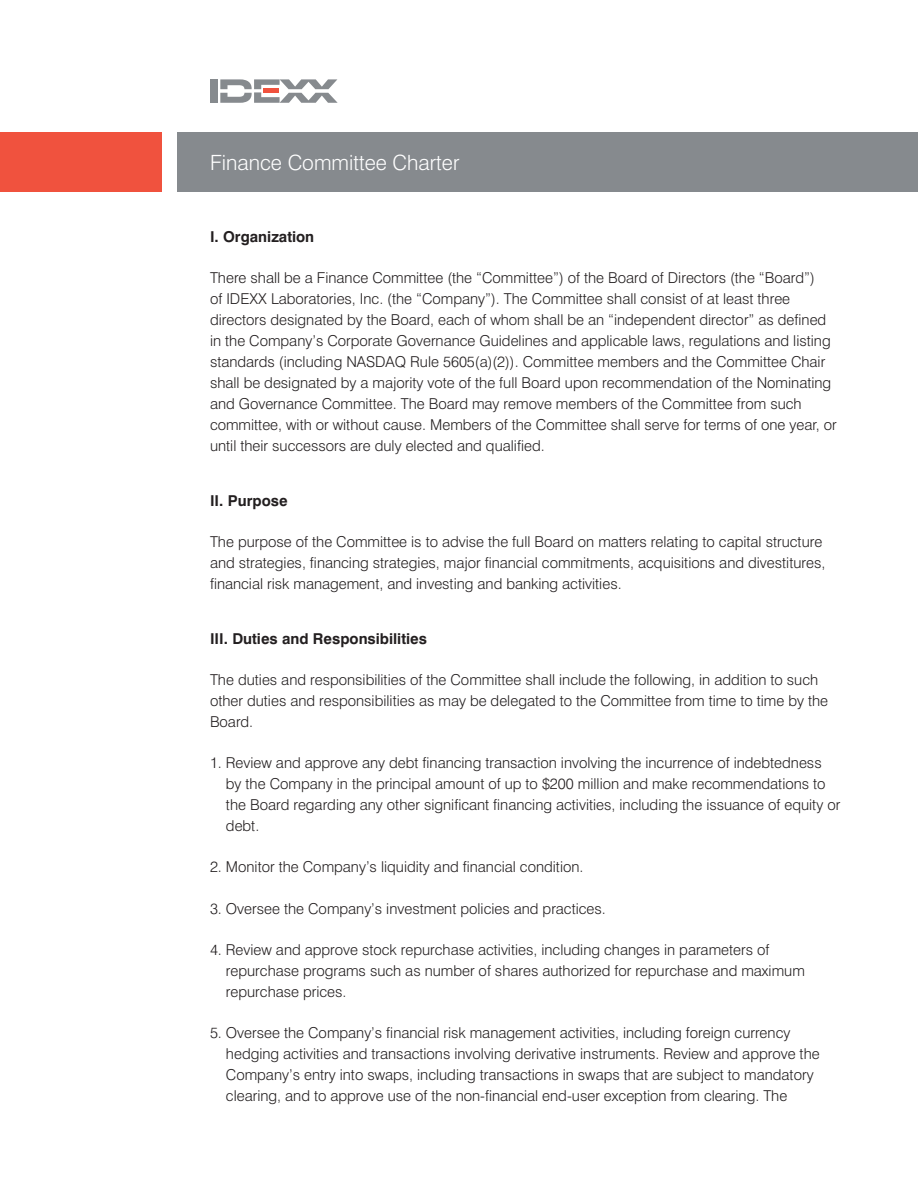
<style>
.page{position:relative;width:918px;height:1188px;background:#fff}
.page>*{position:absolute;margin:0;border:0;box-sizing:border-box;transform-origin:0 0}
.t1{font:300 21px "Swiss 721 BT";color:#fff}
.t2{font:300 15px/21px "Swiss 721 BT";color:#231f20}
.t3{font:700 15px "Swiss 721 BT";color:#231f20}
</style>
<div class="page">
<div style="left:177px;top:132px;width:741px;height:60px;background:#868a8e"></div>
<div style="left:0;top:132px;width:162px;height:60px;background:#f0523e"></div>
<div style="left:210px;top:79px;width:7px;height:24px;background:#868a8e"></div>
<svg style="left:220px;top:79px;width:118px;height:24px"></svg>
<h1 class="t1" style="left:210px;top:150px;width:251px">Finance Committee Charter</h1>
<p class="t3" style="left:210px;top:227px;width:106px">I. Organization</p>
<p class="t2" style="left:210px;top:267px;width:628px">There shall be a Finance Committee (the “Committee”) of the Board of Directors (the “Board”)<br>of IDEXX Laboratories, Inc. (the “Company”). The Committee shall consist of at least three directors designated by the Board, each of whom shall be an “independent director” as defined in the Company’s Corporate Governance Guidelines and applicable laws, regulations and listing standards (including NASDAQ Rule 5605(a)(2)). Committee members and the Committee Chair shall be designated by a majority vote of the full Board upon recommendation of the Nominating and Governance Committee. The Board may remove members of the Committee from such committee, with or without cause. Members of the Committee shall serve for terms of one year, or until their successors are duly elected and qualified.</p>
<p class="t3" style="left:210px;top:491px;width:79px">II. Purpose</p>
<p class="t2" style="left:210px;top:531px;width:617px">The purpose of the Committee is to advise the full Board on matters relating to capital structure and strategies, financing strategies, major financial commitments, acquisitions and divestitures, financial risk management, and investing and banking activities.</p>
<p class="t3" style="left:210px;top:629px;width:218px">III. Duties and Responsibilities</p>
<p class="t2" style="left:210px;top:669px;width:620px">The duties and responsibilities of the Committee shall include the following, in addition to such other duties and responsibilities as may be delegated to the Committee from time to time by the<br>Board.</p>
<p class="t2" style="left:226px;top:752px;width:616px;text-indent:-16px">1. Review and approve any debt financing transaction involving the incurrence of indebtedness by the Company in the principal amount of up to $200 million and make recommendations to the Board regarding any other significant financing activities, including the issuance of equity or debt.</p>
<p class="t2" style="left:210px;top:856px;width:375px">2. Monitor the Company’s liquidity and financial condition.</p>
<p class="t2" style="left:210px;top:898px;width:397px">3. Oversee the Company’s investment policies and practices.</p>
<p class="t2" style="left:226px;top:939px;width:580px;text-indent:-16px">4. Review and approve stock repurchase activities, including changes in parameters of repurchase programs such as number of shares authorized for repurchase and maximum repurchase prices.</p>
<p class="t2" style="left:226px;top:1022px;width:595px;text-indent:-16px">5. Oversee the Company’s financial risk management activities, including foreign currency hedging activities and transactions involving derivative instruments. Review and approve the Company’s entry into swaps, including transactions in swaps that are subject to mandatory clearing, and to approve use of the non-financial end-user exception from clearing. The</p>
</div>
